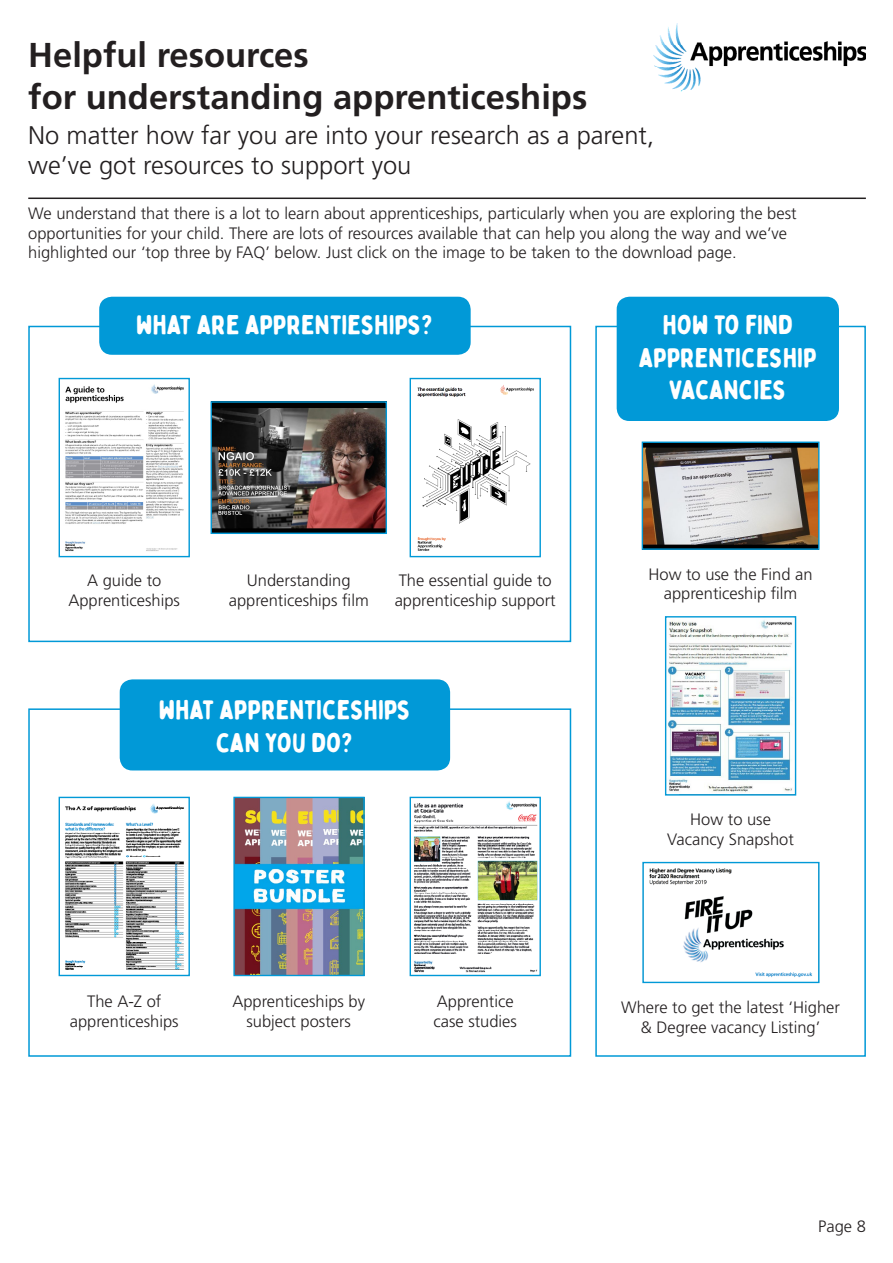
<style>
.page{position:relative;width:893px;height:1263px;background:#fff}
.page>*{position:absolute;margin:0;border:0;box-sizing:border-box;transform-origin:0 0}
.t1{font:700 34.5px/41.4px "Frutiger";color:#231f20}
.t2{font:27px/32.4px "Bobby Jones Soft";color:#fff;text-align:center}
.t3{font:300 25.5px/30.6px "Frutiger";color:#231f20}
.t4{font:300 16.5px/19.8px "Frutiger";color:#231f20;text-align:center}
</style>
<div class="page">
<img style="left:653px;top:23px;width:213px;height:69px">
<hr style="left:28px;top:198px;width:838px;height:1px;background:#231f20">
<div style="left:28px;top:326px;width:543px;height:316px;border:2px solid #0199d7"></div>
<div style="left:28px;top:708px;width:543px;height:349px;border:2px solid #0199d7"></div>
<div style="left:595px;top:326px;width:271px;height:731px;border:2px solid #0199d7"></div>
<div style="left:99px;top:297px;width:372px;height:58px;background:#0199d7;border-radius:13px"></div>
<div style="left:120px;top:679px;width:330px;height:91px;background:#0199d7;border-radius:13px"></div>
<div style="left:617px;top:297px;width:222px;height:124px;background:#0199d7;border-radius:13px"></div>
<img style="left:65px;top:384px;width:119px;height:168px">
<div style="left:59px;top:378px;width:131px;height:179px;border:1px solid #0199d7"></div>
<img style="left:213px;top:403px;width:172px;height:129px">
<div style="left:211px;top:401px;width:176px;height:133px;border:1px solid #0199d7"></div>
<img style="left:644px;top:443px;width:173px;height:105px">
<div style="left:642px;top:441px;width:177px;height:109px;border:1px solid #0199d7"></div>
<img style="left:649px;top:868px;width:164px;height:110px">
<div style="left:642px;top:862px;width:177px;height:121px;border:1px solid #0199d7"></div>
<img style="left:417px;top:385px;width:117px;height:166px">
<div style="left:410px;top:378px;width:131px;height:179px;border:1px solid #0199d7"></div>
<img style="left:667px;top:620px;width:125px;height:173px">
<div style="left:665px;top:616px;width:131px;height:179px;border:1px solid #0199d7"></div>
<img style="left:65px;top:804px;width:119px;height:166px">
<div style="left:59px;top:797px;width:131px;height:179px;border:1px solid #0199d7"></div>
<img style="left:235px;top:799px;width:128px;height:175px">
<div style="left:233px;top:797px;width:132px;height:179px;border:1px solid #0199d7"></div>
<img style="left:413px;top:801px;width:125px;height:172px">
<div style="left:410px;top:797px;width:131px;height:179px;border:1px solid #0199d7"></div>
<h1 class="t1" style="left:28px;top:35px;width:561px">Helpful resources<br>for understanding apprenticeships</h1>
<h3 class="t3" style="left:28px;top:119px;width:627px">No matter how far you are into your research as a parent, we’ve got resources to support you</h3>
<p class="t4" style="left:28px;top:203px;width:770px;text-align:left">We understand that there is a lot to learn about apprenticeships, particularly when you are exploring the best opportunities for your child. There are lots of resources available that can help you along the way and we’ve highlighted our ‘top three by FAQ’ below. Just click on the image to be taken to the download page.</p>
<h2 class="t2" style="left:136px;top:309px;width:299px">WHAT ARE APPRENTIESHIPS?</h2>
<h2 class="t2" style="left:639px;top:309px;width:179px">HOW TO FIND<br>APPRENTICESHIP<br>VACANCIES</h2>
<p class="t4" style="left:68px;top:570px;width:113px">A guide to<br>Apprenticeships</p>
<p class="t4" style="left:229px;top:570px;width:141px">Understanding apprenticeships film</p>
<p class="t4" style="left:395px;top:570px;width:163px;text-align:left">The essential guide to apprenticeship support</p>
<p class="t4" style="left:648px;top:564px;width:166px">How to use the Find an apprenticeship film</p>
<h2 class="t2" style="left:159px;top:694px;width:253px">WHAT APPRENTICESHIPS<br>CAN YOU DO?</h2>
<p class="t4" style="left:70px;top:991px;width:110px">The A-Z of apprenticeships</p>
<p class="t4" style="left:232px;top:991px;width:134px">Apprenticeships by subject posters</p>
<p class="t4" style="left:433px;top:991px;width:85px;text-align:left">Apprentice case studies</p>
<p class="t4" style="left:667px;top:810px;width:128px">How to use<br>Vacancy Snapshot</p>
<p class="t4" style="left:621px;top:997px;width:220px">Where to get the latest ‘Higher &amp; Degree vacancy Listing’</p>
<p class="t4" style="left:818px;top:1217px;width:49px">Page 8</p>
</div>
